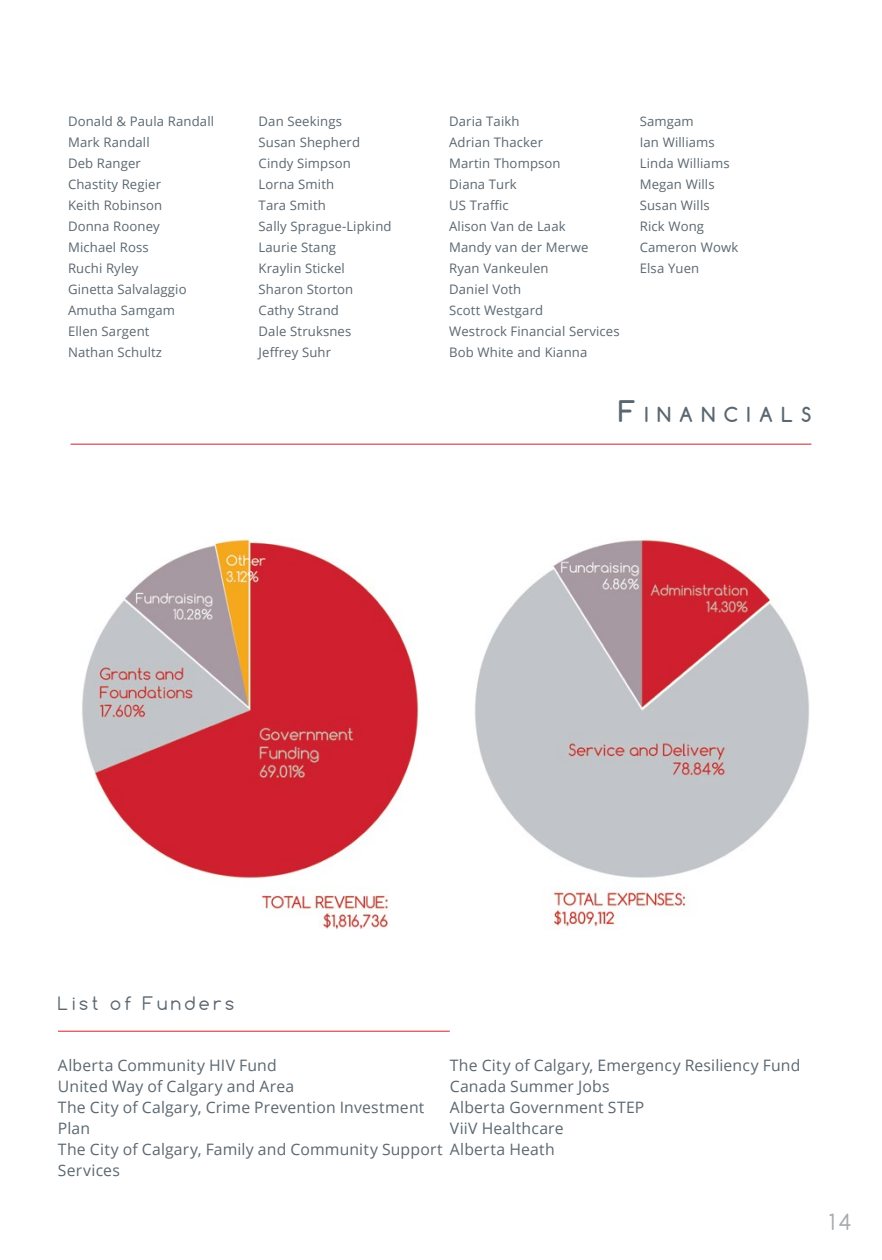
<style>
.page{position:relative;width:882px;height:1260px;background:#fff}
.page>*{position:absolute;margin:0;border:0;box-sizing:border-box;transform-origin:0 0}
.t1{font:21px "Comfortaa";color:#a7a9ac}
.t2{font:700 19.6px "Comfortaa";color:#5b6770}
.t3{font:17.5px "Comfortaa";letter-spacing:.2em;color:#5b6770}
.t4{font:15.75px/21px "Open Sans";letter-spacing:.01em;color:#5b6770}
.t5{font:13.12px/21px "Open Sans";letter-spacing:.01em;color:#5b6770}
.s1{font-size:28px}
</style>
<div class="page">
<hr style="left:71px;top:444px;width:740px;height:1px;background:#cf202f">
<img style="left:82px;top:539px;width:727px;height:391px">
<hr style="left:58px;top:1031px;width:392px;height:1px;background:#cf202f">
<p class="t5" style="left:68px;top:110px;width:148px">Donald &amp; Paula Randall<br>Mark Randall<br>Deb Ranger<br>Chastity Regier<br>Keith Robinson<br>Donna Rooney<br>Michael Ross<br>Ruchi Ryley<br>Ginetta Salvalaggio<br>Amutha Samgam<br>Ellen Sargent<br>Nathan Schultz</p>
<p class="t5" style="left:259px;top:110px;width:135px">Dan Seekings<br>Susan Shepherd<br>Cindy Simpson<br>Lorna Smith<br>Tara Smith<br>Sally Sprague-Lipkind<br>Laurie Stang<br>Kraylin Stickel<br>Sharon Storton<br>Cathy Strand<br>Dale Struksnes<br>Jeffrey Suhr</p>
<p class="t5" style="left:449px;top:110px;width:172px">Daria Taikh<br>Adrian Thacker<br>Martin Thompson<br>Diana Turk<br>US Traffic<br>Alison Van de Laak<br>Mandy van der Merwe<br>Ryan Vankeulen<br>Daniel Voth<br>Scott Westgard<br>Westrock Financial Services<br>Bob White and Kianna</p>
<p class="t5" style="left:640px;top:110px;width:100px">Samgam<br>Ian Williams<br>Linda Williams<br>Megan Wills<br>Susan Wills<br>Rick Wong<br>Cameron Wowk<br>Elsa Yuen</p>
<h2 class="t2" style="left:618px;top:402px;width:59px"><span class="s1">F</span>INAN</h2>
<h2 class="t2" style="left:724px;top:402px;width:53px">CIAL</h2>
<h2 class="t2" style="left:801px;top:402px;width:12px">S</h2>
<h3 class="t3" style="left:58px;top:993px;width:178px">List of Funders</h3>
<p class="t4" style="left:450px;top:1054px;width:352px">The City of Calgary, Emergency Resiliency Fund<br>Canada Summer Jobs<br>Alberta Government STEP<br>ViiV Healthcare</p>
<p class="t4" style="left:58px;top:1054px;width:498px">Alberta Community HIV Fund<br>United Way of Calgary and Area<br>The City of Calgary, Crime Prevention Investment<br>Plan<br>The City of Calgary, Family and Community Support Alberta Heath<br>Services</p>
<h1 class="t1" style="left:829px;top:1208px;width:25px">14</h1>
</div>
